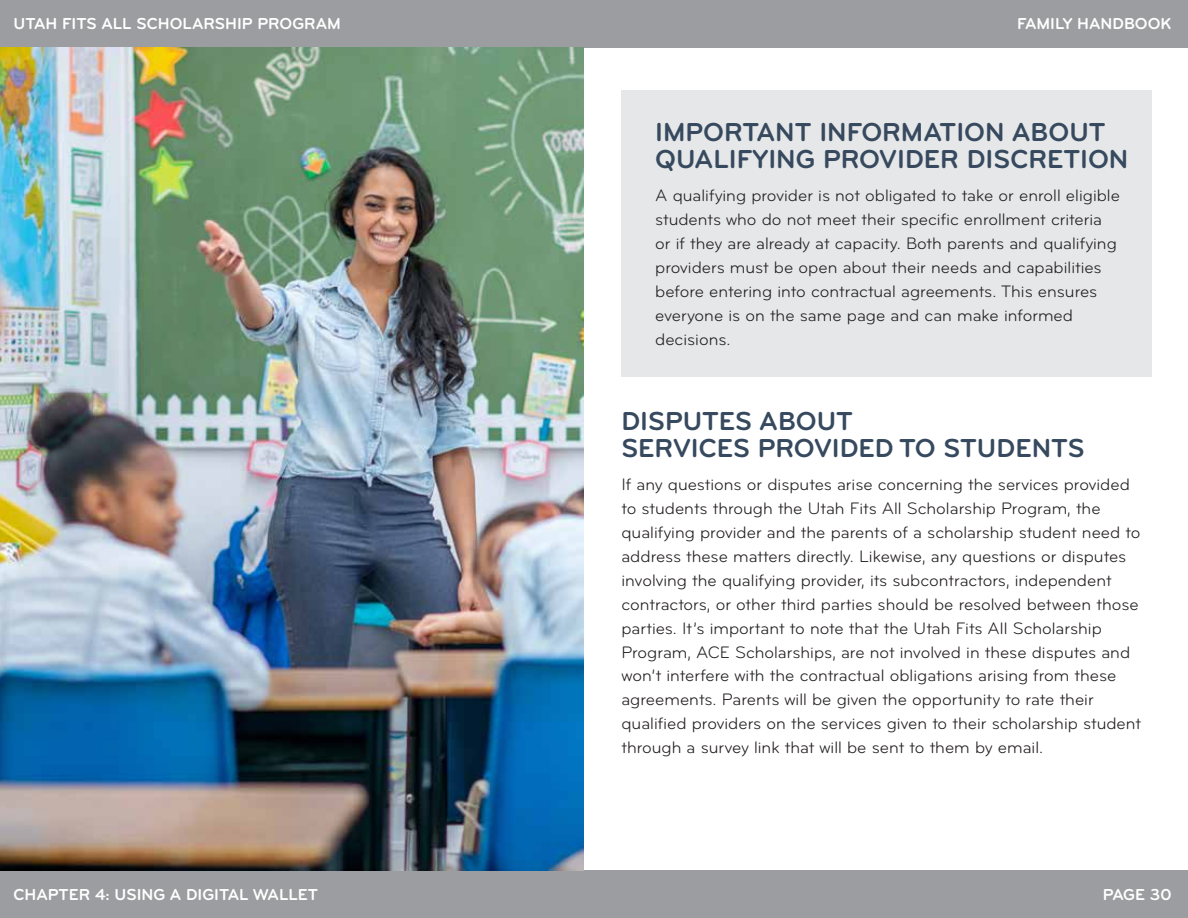
<style>
.page{position:relative;width:1188px;height:918px;background:#fff}
.page>*{position:absolute;margin:0;border:0;box-sizing:border-box;transform-origin:0 0}
.t1{font:700 27px/27px "Bryant";color:#36495e}
.t2{font:17.25px/24px "Bryant";color:#231f20}
.t3{font:700 16.5px "Bryant";color:#fff}
</style>
<div class="page">
<div style="left:0;top:0;width:1188px;height:48px;background:#9b9da0"></div>
<div style="left:0;top:870px;width:1188px;height:48px;background:#9b9da0"></div>
<div style="left:621px;top:90px;width:531px;height:287px;background:#e6e7e8"></div>
<img style="left:0;top:48px;width:583px;height:822px">
<p class="t3" style="left:14px;top:13px;width:329px">UTAH FITS ALL SCHOLARSHIP PROGRAM</p>
<p class="t3" style="left:1017px;top:13px;width:156px">FAMILY HANDBOOK</p>
<h1 class="t1" style="left:655px;top:119px;width:475px">IMPORTANT INFORMATION ABOUT<br>QUALIFYING PROVIDER DISCRETION</h1>
<p class="t2" style="left:655px;top:184px;width:466px">A qualifying provider is not obligated to take or enroll eligible students who do not meet their specific enrollment criteria or if they are already at capacity. Both parents and qualifying providers must be open about their needs and capabilities before entering into contractual agreements. This ensures everyone is on the same page and can make informed decisions.</p>
<p class="t3" style="left:14px;top:884px;width:306px">CHAPTER 4: USING A DIGITAL WALLET</p>
<h1 class="t1" style="left:621px;top:407px;width:465px">DISPUTES ABOUT<br>SERVICES PROVIDED TO STUDENTS</h1>
<p class="t2" style="left:621px;top:472px;width:521px">If any questions or disputes arise concerning the services provided to students through the Utah Fits All Scholarship Program, the qualifying provider and the parents of a scholarship student need to address these matters directly. Likewise, any questions or disputes involving the qualifying provider, its subcontractors, independent contractors, or other third parties should be resolved between those parties. It’s important to note that the Utah Fits All Scholarship Program, ACE Scholarships, are not involved in these disputes and won’t interfere with the contractual obligations arising from these agreements. Parents will be given the opportunity to rate their qualified providers on the services given to their scholarship student through a survey link that will be sent to them by email.</p>
<p class="t3" style="left:1103px;top:884px;width:70px">PAGE 30</p>
</div>
